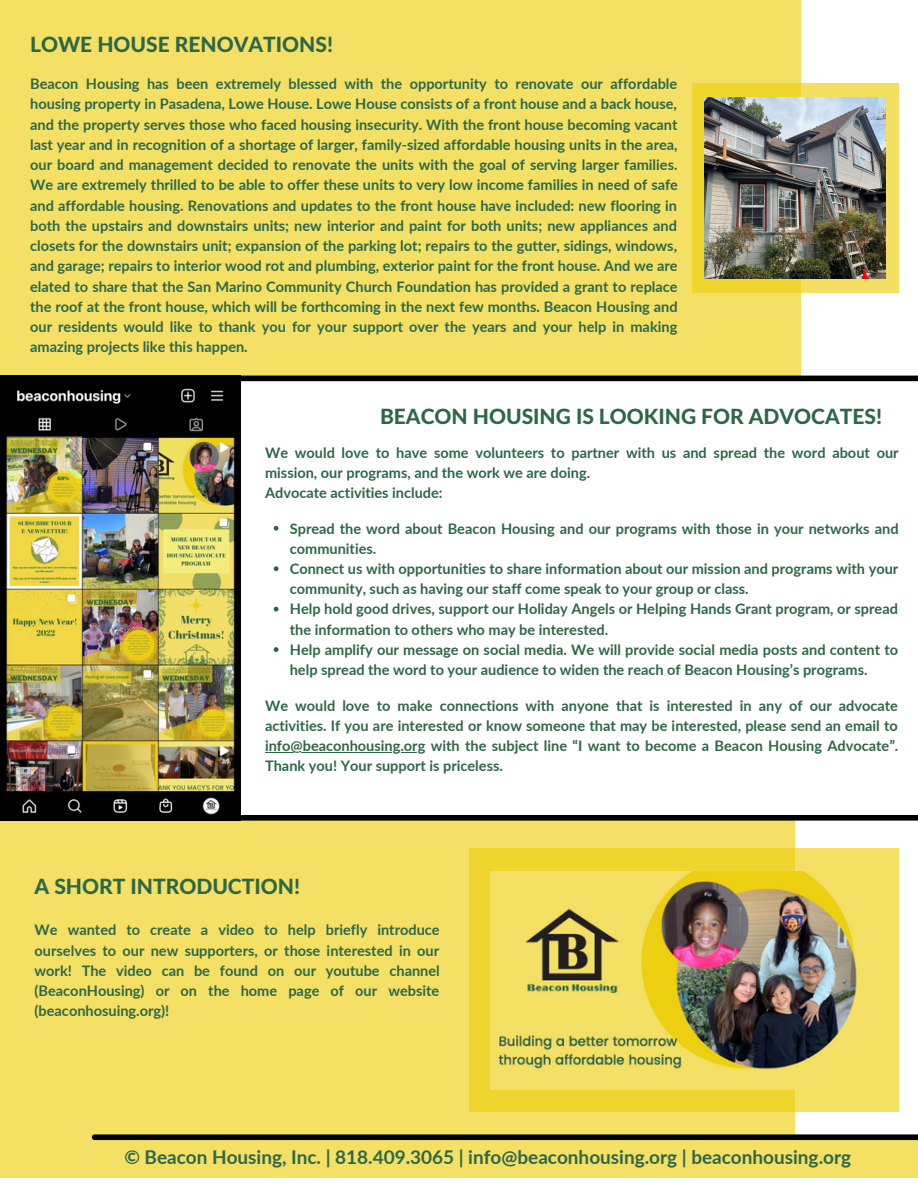
<style>
.page{position:relative;width:918px;height:1188px;background:#fff}
.page>*{position:absolute;margin:0;border:0;box-sizing:border-box;transform-origin:0 0}
.t1{font:800 21px "Lato Latin";color:#2e6748}
.t2{font:700 18.9px "Lato";color:#2e6748}
.t3{font:700 14.55px/20.2px "Lato";color:#2e6748}
</style>
<div class="page">
<div style="left:0;top:1137px;width:918px;height:41px;background:#f3e065"></div>
<div style="left:0;top:0;width:801px;height:376px;background:#f3e065"></div>
<div style="left:95px;top:376px;width:823px;height:5px;background:#000"></div>
<div style="left:0;top:821px;width:795px;height:316px;background:#f3e065"></div>
<div style="left:95px;top:1134px;width:823px;height:6px;background:#000"></div>
<div style="left:95px;top:815px;width:823px;height:6px;background:#000"></div>
<svg style="left:469px;top:849px;width:430px;height:263px;background:#f0d840"></svg>
<svg style="left:692px;top:83px;width:207px;height:209px;background:#e9d348"></svg>
<img style="left:705px;top:97px;width:181px;height:181px">
<img style="left:491px;top:871px;width:386px;height:219px">
<img style="left:0;top:376px;width:241px;height:445px">
<svg style="left:274px;top:526px;width:5px;height:5px"></svg>
<svg style="left:274px;top:566px;width:5px;height:5px"></svg>
<svg style="left:274px;top:607px;width:5px;height:5px"></svg>
<svg style="left:274px;top:647px;width:5px;height:5px"></svg>
<hr style="left:265px;top:752px;width:160px;height:1px;background:#2e6748">
<p class="t1" style="left:30px;top:36px;width:304px">LOWE HOUSE RENOVATIONS!</p>
<p class="t3" style="left:30px;top:73px;width:649px;text-align:justify">Beacon Housing has been extremely blessed with the opportunity to renovate our affordable housing property in Pasadena, Lowe House. Lowe House consists of a front house and a back house, and the property serves those who faced housing insecurity. With the front house becoming vacant last year and in recognition of a shortage of larger, family-sized affordable housing units in the area, our board and management decided to renovate the units with the goal of serving larger families.<br>We are extremely thrilled to be able to offer these units to very low income families in need of safe and affordable housing. Renovations and updates to the front house have included: new flooring in both the upstairs and downstairs units; new interior and paint for both units; new appliances and closets for the downstairs unit; expansion of the parking lot; repairs to the gutter, sidings, windows, and garage; repairs to interior wood rot and plumbing, exterior paint for the front house. And we are elated to share that the San Marino Community Church Foundation has provided a grant to replace the roof at the front house, which will be forthcoming in the next few months. Beacon Housing and our residents would like to thank you for your support over the years and your help in making amazing projects like this happen.</p>
<p class="t1" style="left:380px;top:407px;width:504px">BEACON HOUSING IS LOOKING FOR ADVOCATES!</p>
<p class="t3" style="left:265px;top:442px;width:635px">We would love to have some volunteers to partner with us and spread the word about our mission, our programs, and the work we are doing.</p>
<p class="t3" style="left:265px;top:482px;width:179px">Advocate activities include:</p>
<p class="t3" style="left:290px;top:518px;width:610px">Spread the word about Beacon Housing and our programs with those in your networks and communities.</p>
<p class="t3" style="left:290px;top:558px;width:610px">Connect us with opportunities to share information about our mission and programs with your community, such as having our staff come speak to your group or class.</p>
<p class="t3" style="left:290px;top:599px;width:610px">Help hold good drives, support our Holiday Angels or Helping Hands Grant program, or spread the information to others who may be interested.</p>
<p class="t3" style="left:290px;top:639px;width:610px">Help amplify our message on social media. We will provide social media posts and content to help spread the word to your audience to widen the reach of Beacon Housing’s programs.</p>
<p class="t3" style="left:265px;top:695px;width:635px;text-align:justify">We would love to make connections with anyone that is interested in any of our advocate activities. If you are interested or know someone that may be interested, please send an email to info@beaconhousing.org with the subject line “I want to become a Beacon Housing Advocate”.<br>Thank you! Your support is priceless.</p>
<p class="t1" style="left:35px;top:877px;width:267px">A SHORT INTRODUCTION!</p>
<p class="t3" style="left:35px;top:920px;width:407px;text-align:justify">We wanted to create a video to help briefly introduce ourselves to our new supporters, or those interested in our work! The video can be found on our youtube channel (BeaconHousing) or on the home page of our website (beaconhosuing.org)!</p>
<p class="t2" style="left:124px;top:1146px;width:728px">© Beacon Housing, Inc. | 818.409.3065 | info@beaconhousing.org | beaconhousing.org</p>
</div>
